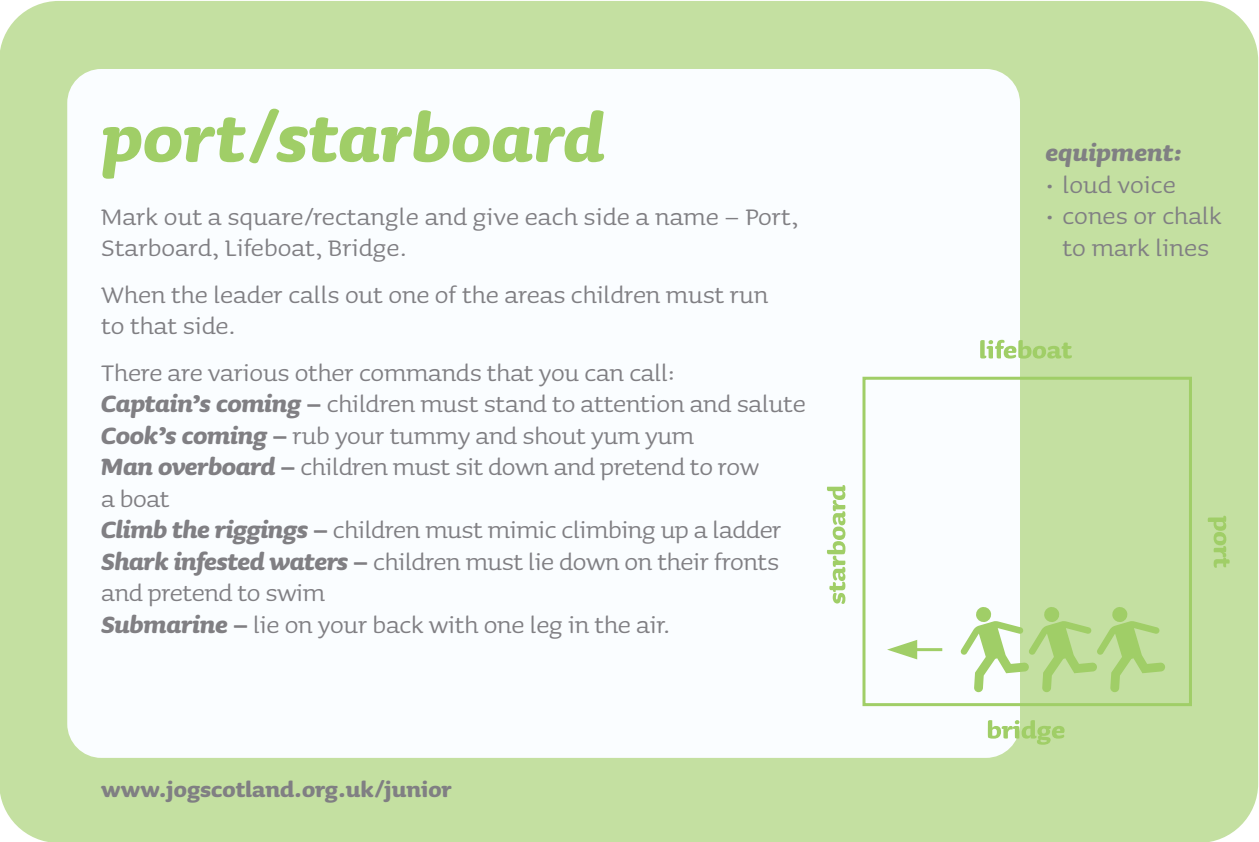
<style>
.page{position:relative;width:1259px;height:842px;background:#fff}
.page>*{position:absolute;margin:0;border:0;box-sizing:border-box;transform-origin:0 0}
.t1{font:italic 700 84px "Sauna";color:#a0ce67}
.t2{font:30px/31.5px "Sauna";letter-spacing:-.01em;color:#807f83}
.t3{font:italic 700 30px "Sauna";color:#807f83}
.t4{font:700 27px "Sauna";color:#807f83}
.s1{font-weight:700;font-style:italic}
</style>
<div class="page">
<div style="left:0;top:1px;width:1258px;height:841px;background:#c4e0a1;border-radius:60px"></div>
<div style="left:67px;top:69px;width:953px;height:689px;background:#fafdff;border-radius:34px"></div>
<svg style="left:887px;top:640px;width:30px;height:19px"></svg>
<hr style="left:909px;top:648px;width:33px;height:3px;background:#a0ce67">
<svg style="left:960px;top:607px;width:205px;height:85px"></svg>
<div style="left:862px;top:377px;width:330px;height:329px;border:3px solid #a0ce67"></div>
<svg style="left:980px;top:340px;width:92px;height:19px"></svg>
<svg style="left:988px;top:720px;width:76px;height:25px"></svg>
<svg style="left:827px;top:485px;width:18px;height:119px"></svg>
<svg style="left:1207px;top:516px;width:22px;height:52px"></svg>
<h1 class="t1" style="left:101px;top:110px;width:505px">port/starboard</h1>
<p class="t2" style="left:101px;top:199px;width:698px">Mark out a square/rectangle and give each side a name – Port,<br>Starboard, Lifeboat, Bridge.</p>
<p class="t2" style="left:101px;top:277px;width:668px">When the leader calls out one of the areas children must run to that side.</p>
<p class="t2" style="left:101px;top:355px;width:706px">There are various other commands that you can call:<br><span class="s1">Captain’s coming –</span> children must stand to attention and salute <span class="s1">Cook’s coming –</span> rub your tummy and shout yum yum<br><span class="s1">Man overboard –</span> children must sit down and pretend to row<br>a boat<br><span class="s1">Climb the riggings –</span> children must mimic climbing up a ladder <span class="s1">Shark infested waters –</span> children must lie down on their fronts and pretend to swim<br><span class="s1">Submarine –</span> lie on your back with one leg in the air.</p>
<p class="t4" style="left:101px;top:780px;width:352px">www.jogscotland.org.uk/junior</p>
<p class="t3" style="left:1045px;top:143px;width:138px">equipment:</p>
<p class="t2" style="left:1045px;top:166px;width:132px">• loud voice</p>
<p class="t2" style="left:1045px;top:198px;width:178px;text-align:center">• cones or chalk to mark lines</p>
</div>
